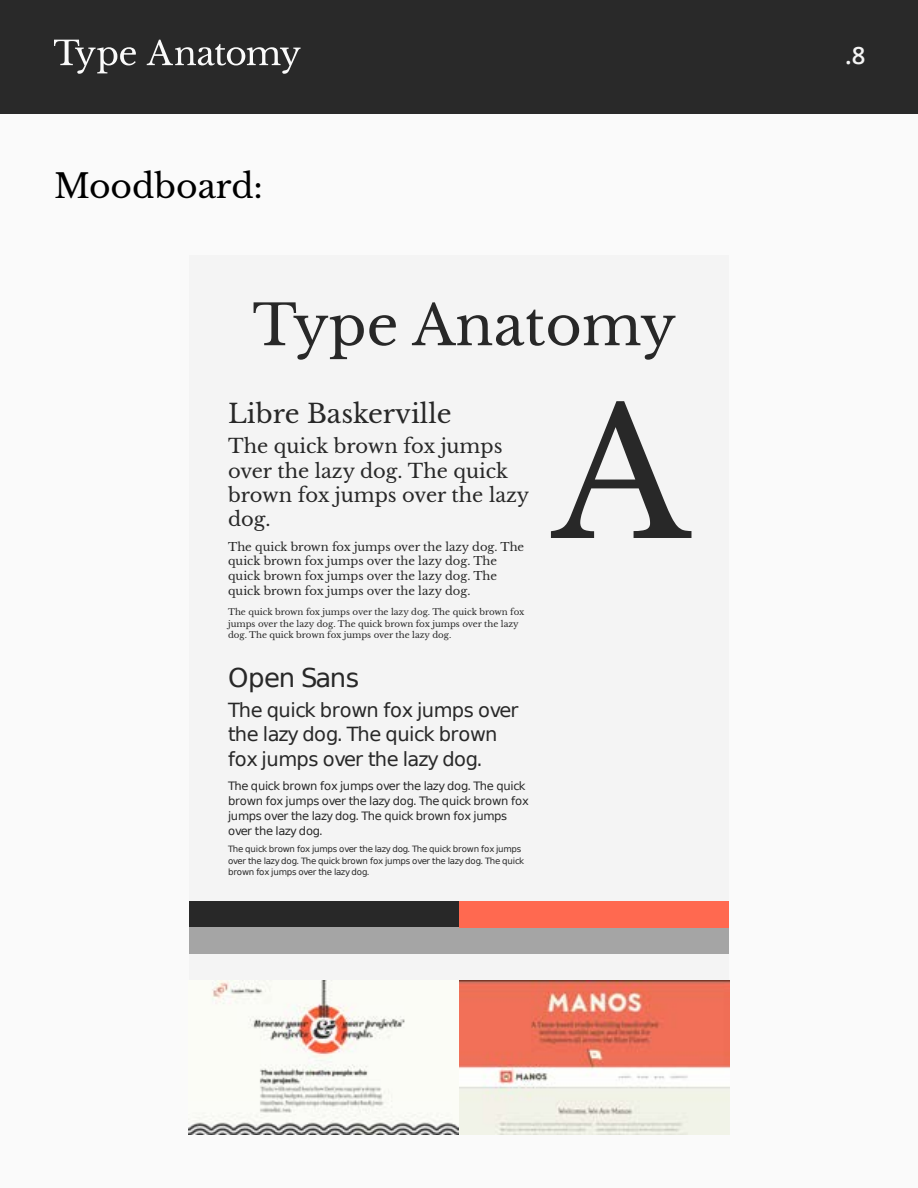
<style>
.page{position:relative;width:918px;height:1188px;background:#fafafa}
.page>*{position:absolute;margin:0;border:0;box-sizing:border-box;transform-origin:0 0}
.t1{font:55.65px "Libre Baskerville";color:#282828}
.t2{font:33px "Libre Baskerville";color:#000}
.t3{font:25.95px "Libre Baskerville";color:#282828}
.t4{font:25.95px "DejaVu Sans";letter-spacing:-.04em;color:#282828}
.t5{font:600 24px "Open Sans";color:#f4f4f4}
.t6{font:19.5px/24.5px "Libre Baskerville";color:#282828}
.t7{font:19.5px/24.5px "DejaVu Sans";letter-spacing:-.025em;color:#282828}
.t8{font:11.55px/14.9px "Libre Baskerville";color:#282828}
.t9{font:11.55px/14.9px "DejaVu Sans";letter-spacing:-.025em;color:#282828}
.t10{font:8.7px/11.4px "Libre Baskerville";color:#282828}
.t11{font:8.7px/11.4px "DejaVu Sans";letter-spacing:-.025em;color:#282828}
</style>
<div class="page">
<div style="left:0;top:0;width:918px;height:113px;background:#292929"></div>
<svg style="left:54px;top:40px;width:82px;height:34px"></svg>
<svg style="left:147px;top:40px;width:154px;height:34px"></svg>
<div style="left:189px;top:255px;width:540px;height:647px;background:#f4f4f4"></div>
<svg style="left:551px;top:401px;width:140px;height:137px"></svg>
<div style="left:189px;top:902px;width:270px;height:26px;background:#282828"></div>
<div style="left:189px;top:928px;width:540px;height:26px;background:#a5a5a5"></div>
<div style="left:189px;top:954px;width:540px;height:26px;background:#f4f4f4"></div>
<div style="left:459px;top:902px;width:270px;height:26px;background:#ff6950"></div>
<img style="left:189px;top:980px;width:540px;height:154px">
<h2 class="t2" style="left:54px;top:166px;width:211px">Moodboard:</h2>
<h1 class="t1" style="left:252px;top:291px;width:425px">Type Anatomy</h1>
<h3 class="t3" style="left:228px;top:398px;width:225px">Libre Baskerville</h3>
<h3 class="t6" style="left:228px;top:434px;width:303px">The quick brown fox jumps over the lazy dog. The quick brown fox jumps over the lazy dog.</h3>
<p class="t8" style="left:228px;top:539px;width:298px">The quick brown fox jumps over the lazy dog. The quick brown fox jumps over the lazy dog. The quick brown fox jumps over the lazy dog. The quick brown fox jumps over the lazy dog.</p>
<p class="t10" style="left:228px;top:606px;width:298px">The quick brown fox jumps over the lazy dog. The quick brown fox jumps over the lazy dog. The quick brown fox jumps over the lazy dog. The quick brown fox jumps over the lazy dog.</p>
<h3 class="t4" style="left:228px;top:656px;width:133px">Open Sans</h3>
<h3 class="t7" style="left:228px;top:697px;width:292px">The quick brown fox jumps over the lazy dog. The quick brown fox jumps over the lazy dog.</h3>
<p class="t9" style="left:228px;top:778px;width:302px">The quick brown fox jumps over the lazy dog. The quick brown fox jumps over the lazy dog. The quick brown fox jumps over the lazy dog. The quick brown fox jumps over the lazy dog.</p>
<p class="t11" style="left:228px;top:843px;width:298px">The quick brown fox jumps over the lazy dog. The quick brown fox jumps over the lazy dog. The quick brown fox jumps over the lazy dog. The quick brown fox jumps over the lazy dog.</p>
<h3 class="t5" style="left:845px;top:39px;width:22px">.8</h3>
</div>
